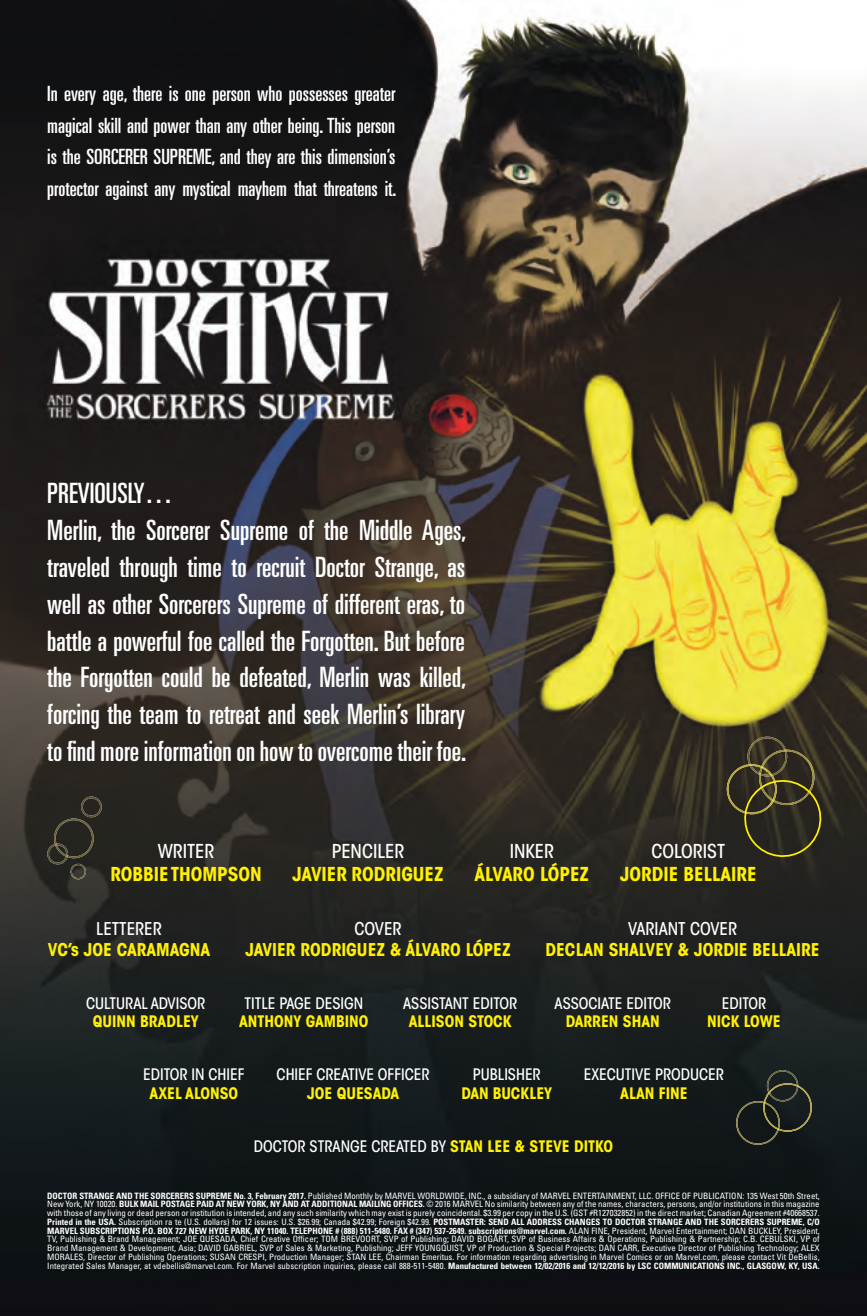
<style>
.page{position:relative;width:867px;height:1316px;background:#fff}
.page>*{position:absolute;margin:0;border:0;box-sizing:border-box;transform-origin:0 0}
.t1{font:ultra-condensed 28px/36.8px "Univers LT Std";color:#fff}
.t2{font:ultra-condensed 21px/31.5px "Univers LT Std";color:#fff;text-align:justify}
.t3{font:700 condensed 19.07px "ITC Avant Garde Std";color:#fff101}
.t4{font:500 condensed 19.07px "ITC Avant Garde Std";color:#fff}
.t5{font:700 condensed 17.5px "ITC Avant Garde Std";color:#fff101}
.t6{font:500 condensed 17.5px "ITC Avant Garde Std";color:#fff}
.t7{font:500 condensed 15.75px "ITC Avant Garde Std";color:#fff}
.t8{font:700 condensed 15.75px "ITC Avant Garde Std";color:#fff101}
.t9{font:condensed 8.75px/8.8px "Univers LT Std";color:#fff;text-align:justify}
.s1{font-weight:700;color:#fff101}
.s2{font-weight:700}
</style>
<div class="page">
<img style="left:0;top:0;width:866px;height:1315px">
<img style="left:762px;top:1082px;width:53px;height:49px">
<img style="left:732px;top:1100px;width:48px;height:44px">
<img style="left:763px;top:1101px;width:15px;height:28px">
<img style="left:764px;top:1069px;width:34px;height:32px">
<img style="left:768px;top:1084px;width:30px;height:9px">
<img style="left:53px;top:818px;width:43px;height:40px">
<img style="left:46px;top:843px;width:22px;height:21px">
<img style="left:55px;top:843px;width:13px;height:14px">
<img style="left:70px;top:863px;width:17px;height:16px">
<img style="left:80px;top:796px;width:23px;height:21px">
<img style="left:723px;top:764px;width:21px;height:50px">
<img style="left:788px;top:749px;width:30px;height:26px">
<img style="left:744px;top:736px;width:44px;height:39px">
<img style="left:748px;top:764px;width:10px;height:11px">
<img style="left:758px;top:749px;width:28px;height:26px">
<svg style="left:739px;top:775px;width:86px;height:86px;background:#3b3821"></svg>
<h2 class="t2" style="left:47px;top:78px;width:350px">In every age, there is one person who possesses greater magical skill and power than any other being. This person is the SORCERER SUPREME, and they are this dimension’s protector against any mystical mayhem that threatens it.</h2>
<p class="t1" style="left:47px;top:475px;width:420px">PREVIOUSLY…<br>Merlin, the Sorcerer Supreme of the Middle Ages, traveled through time to recruit Doctor Strange, as well as other Sorcerers Supreme of different eras, to battle a powerful foe called the Forgotten. But before the Forgotten could be defeated, Merlin was killed, forcing the team to retreat and seek Merlin’s library to find more information on how to overcome their foe.</p>
<h3 class="t4" style="left:158px;top:839px;width:58px">WRITER</h3>
<h3 class="t3" style="left:110px;top:861px;width:153px">ROBBIE THOMPSON</h3>
<h3 class="t4" style="left:331px;top:839px;width:74px">PENCILER</h3>
<h3 class="t3" style="left:292px;top:861px;width:153px">JAVIER RODRIGUEZ</h3>
<h3 class="t4" style="left:509px;top:839px;width:46px">INKER</h3>
<h3 class="t3" style="left:474px;top:861px;width:116px">ÁLVARO LÓPEZ</h3>
<h3 class="t4" style="left:651px;top:839px;width:75px">COLORIST</h3>
<h3 class="t3" style="left:620px;top:861px;width:138px">JORDIE BELLAIRE</h3>
<h3 class="t6" style="left:96px;top:917px;width:67px">LETTERER</h3>
<h3 class="t5" style="left:48px;top:938px;width:164px">VC’s JOE CARAMAGNA</h3>
<h3 class="t7" style="left:86px;top:992px;width:121px">CULTURAL ADVISOR</h3>
<h3 class="t8" style="left:93px;top:1011px;width:107px">QUINN BRADLEY</h3>
<h3 class="t6" style="left:354px;top:917px;width:49px">COVER</h3>
<h3 class="t5" style="left:245px;top:938px;width:267px">JAVIER RODRIGUEZ &amp; ÁLVARO LÓPEZ</h3>
<h3 class="t7" style="left:244px;top:992px;width:120px">TITLE PAGE DESIGN</h3>
<h3 class="t8" style="left:239px;top:1011px;width:131px">ANTHONY GAMBINO</h3>
<h3 class="t7" style="left:403px;top:992px;width:116px">ASSISTANT EDITOR</h3>
<h3 class="t8" style="left:408px;top:1011px;width:104px">ALLISON STOCK</h3>
<h3 class="t6" style="left:628px;top:917px;width:110px">VARIANT COVER</h3>
<h3 class="t5" style="left:545px;top:938px;width:275px">DECLAN SHALVEY &amp; JORDIE BELLAIRE</h3>
<h3 class="t7" style="left:554px;top:992px;width:118px">ASSOCIATE EDITOR</h3>
<h3 class="t8" style="left:565px;top:1011px;width:95px">DARREN SHAN</h3>
<h3 class="t7" style="left:721px;top:992px;width:46px">EDITOR</h3>
<h3 class="t8" style="left:707px;top:1011px;width:75px">NICK LOWE</h3>
<h3 class="t7" style="left:143px;top:1064px;width:103px">EDITOR IN CHIEF</h3>
<h3 class="t8" style="left:149px;top:1083px;width:90px">AXEL ALONSO</h3>
<h3 class="t7" style="left:276px;top:1064px;width:154px">CHIEF CREATIVE OFFICER</h3>
<h3 class="t8" style="left:307px;top:1083px;width:94px">JOE QUESADA</h3>
<h3 class="t7" style="left:472px;top:1064px;width:70px">PUBLISHER</h3>
<h3 class="t8" style="left:461px;top:1083px;width:92px">DAN BUCKLEY</h3>
<h3 class="t7" style="left:583px;top:1064px;width:141px">EXECUTIVE PRODUCER</h3>
<h3 class="t8" style="left:620px;top:1083px;width:69px">ALAN FINE</h3>
<h3 class="t7" style="left:254px;top:1135px;width:361px">DOCTOR STRANGE CREATED BY <span class="s1">STAN LEE &amp; STEVE DITKO</span></h3>
<p class="t9" style="left:47px;top:1190px;width:773px"><span class="s2">DOCTOR STRANGE AND THE SORCERERS SUPREME No. 3, February 2017.</span> Published Monthly by MARVEL WORLDWIDE, INC., a subsidiary of MARVEL ENTERTAINMENT, LLC. OFFICE OF PUBLICATION: 135 West 50th Street, New York, NY 10020. <span class="s2">BULK MAIL POSTAGE PAID AT NEW YORK, NY AND AT ADDITIONAL MAILING OFFICES.</span> © 2016 MARVEL No similarity between any of the names, characters, persons, and/or institutions in this magazine with those of any living or dead person or institution is intended, and any such similarity which may exist is purely coincidental. $3.99 per copy in the U.S. (GST #R127032852) in the direct market; Canadian Agreement #40668537.<br><span class="s2">Printed in the USA.</span> Subscription ra te (U.S. dollars) for 12 issues: U.S. $26.99; Canada $42.99; Foreign $42.99. <span class="s2">POSTMASTER: SEND ALL ADDRESS CHANGES TO DOCTOR STRANGE AND THE SORCERERS SUPREME, C/O MARVEL SUBSCRIPTIONS P.O. BOX 727 NEW HYDE PARK, NY 11040. TELEPHONE # (888) 511-5480. FAX # (347) 537-2649. subscriptions@marvel.com.</span> ALAN FINE, President, Marvel Entertainment; DAN BUCKLEY, President, TV, Publishing &amp; Brand Management; JOE QUESADA, Chief Creative Officer; TOM BREVOORT, SVP of Publishing; DAVID BOGART, SVP of Business Affairs &amp; Operations, Publishing &amp; Partnership; C.B. CEBULSKI, VP of Brand Management &amp; Development, Asia; DAVID GABRIEL, SVP of Sales &amp; Marketing, Publishing; JEFF YOUNGQUIST, VP of Production &amp; Special Projects; DAN CARR, Executive Director of Publishing Technology; ALEX MORALES, Director of Publishing Operations; SUSAN CRESPI, Production Manager; STAN LEE, Chairman Emeritus. For information regarding advertising in Marvel Comics or on Marvel.com, please contact Vit DeBellis, Integrated Sales Manager, at vdebellis@marvel.com. For Marvel subscription inquiries, please call 888-511-5480. <span class="s2">Manufactured between 12/02/2016 and 12/12/2016 by LSC COMMUNICATIONS INC., GLASGOW, KY, USA.</span></p>
</div>
